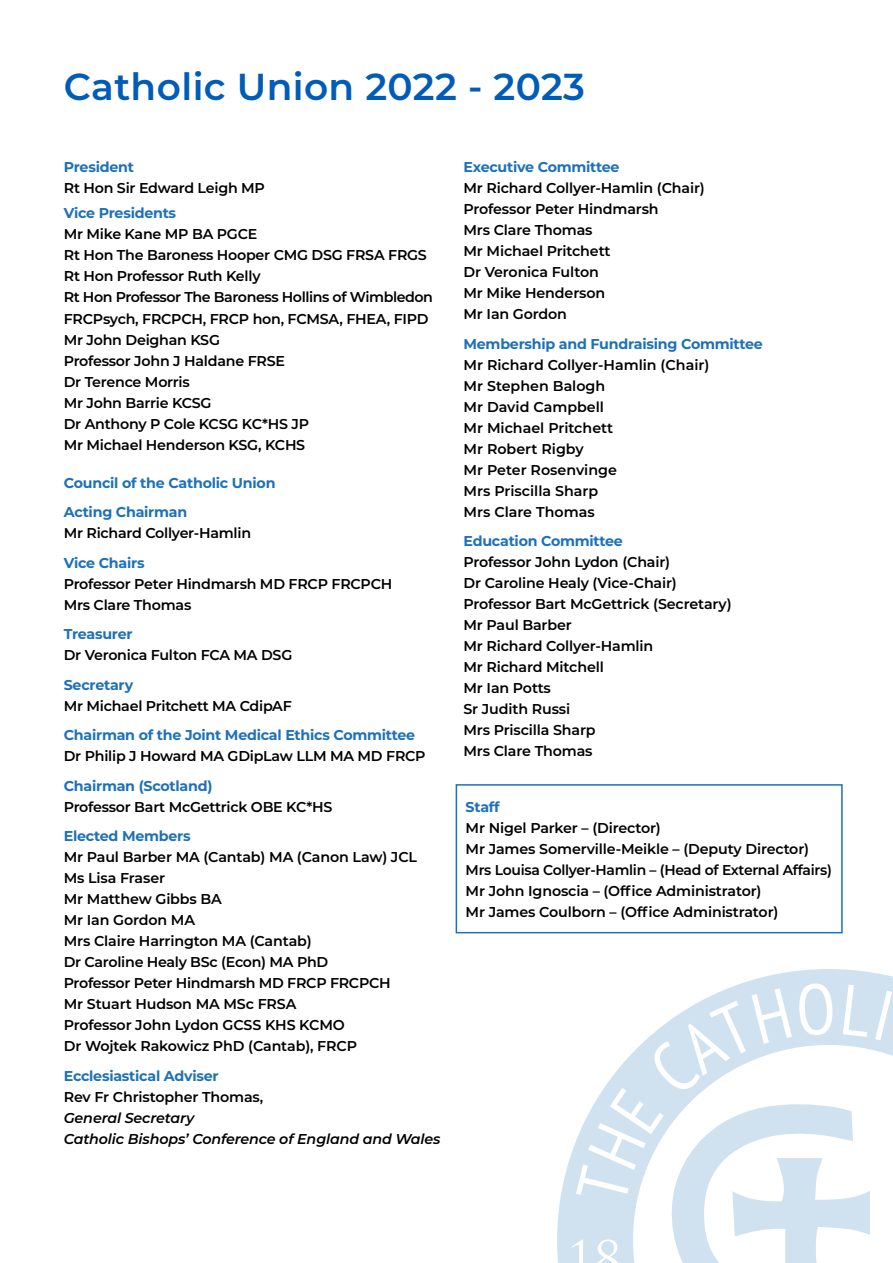
<style>
.page{position:relative;width:893px;height:1263px;background:#fff}
.page>*{position:absolute;margin:0;border:0;box-sizing:border-box;transform-origin:0 0}
.t1{font:600 37.5px "Montserrat";letter-spacing:.01em;color:#005cb9}
.t2{font:600 14.25px/21px "Montserrat";letter-spacing:-.015em;color:#000}
.t3{font:700 14.25px/29.5px "Montserrat";letter-spacing:-.015em;color:#1d71b8}
.t4{font:italic 600 14.25px/21px "Montserrat";letter-spacing:-.01em;color:#000}
</style>
<div class="page">
<svg style="left:557px;top:969px;width:336px;height:294px"></svg>
<svg style="left:572px;top:983px;width:321px;height:280px"></svg>
<div style="left:456px;top:784px;width:387px;height:149px;border:2px solid #1d71b8"></div>
<h1 class="t1" style="left:64px;top:60px;width:523px">Catholic Union 2022 - 2023</h1>
<p class="t3" style="left:64px;top:152px;width:72px">President</p>
<p class="t2" style="left:64px;top:177px;width:203px">Rt Hon Sir Edward Leigh MP</p>
<p class="t3" style="left:64px;top:198px;width:114px">Vice Presidents</p>
<p class="t2" style="left:64px;top:223px;width:371px">Mr Mike Kane MP BA PGCE<br>Rt Hon The Baroness Hooper CMG DSG FRSA FRGS<br>Rt Hon Professor Ruth Kelly<br>Rt Hon Professor The Baroness Hollins of Wimbledon<br>FRCPsych, FRCPCH, FRCP hon, FCMSA, FHEA, FIPD<br>Mr John Deighan KSG<br>Professor John J Haldane FRSE<br>Dr Terence Morris<br>Mr John Barrie KCSG<br>Dr Anthony P Cole KCSG KC*HS JP<br>Mr Michael Henderson KSG, KCHS</p>
<p class="t3" style="left:64px;top:467px;width:213px">Council of the Catholic Union<br>Acting Chairman</p>
<p class="t2" style="left:64px;top:522px;width:189px">Mr Richard Collyer-Hamlin</p>
<p class="t3" style="left:64px;top:547px;width:82px">Vice Chairs</p>
<p class="t2" style="left:64px;top:572px;width:330px">Professor Peter Hindmarsh MD FRCP FRCPCH<br>Mrs Clare Thomas</p>
<p class="t3" style="left:64px;top:618px;width:70px">Treasurer</p>
<p class="t2" style="left:64px;top:644px;width:230px">Dr Veronica Fulton FCA MA DSG</p>
<p class="t3" style="left:64px;top:669px;width:71px">Secretary</p>
<p class="t2" style="left:64px;top:694px;width:230px">Mr Michael Pritchett MA CdipAF</p>
<p class="t3" style="left:64px;top:719px;width:353px">Chairman of the Joint Medical Ethics Committee</p>
<p class="t2" style="left:64px;top:745px;width:363px">Dr Philip J Howard MA GDipLaw LLM MA MD FRCP</p>
<p class="t3" style="left:64px;top:770px;width:150px">Chairman (Scotland)</p>
<p class="t2" style="left:64px;top:795px;width:270px">Professor Bart McGettrick OBE KC*HS</p>
<p class="t3" style="left:64px;top:820px;width:128px">Elected Members</p>
<p class="t2" style="left:64px;top:846px;width:355px">Mr Paul Barber MA (Cantab) MA (Canon Law) JCL<br>Ms Lisa Fraser<br>Mr Matthew Gibbs BA<br>Mr Ian Gordon MA<br>Mrs Claire Harrington MA (Cantab)<br>Dr Caroline Healy BSc (Econ) MA PhD<br>Professor Peter Hindmarsh MD FRCP FRCPCH<br>Mr Stuart Hudson MA MSc FRSA<br>Professor John Lydon GCSS KHS KCMO<br>Dr Wojtek Rakowicz PhD (Cantab), FRCP</p>
<p class="t3" style="left:64px;top:1060px;width:156px">Ecclesiastical Adviser</p>
<p class="t2" style="left:64px;top:1085px;width:201px">Rev Fr Christopher Thomas,</p>
<p class="t4" style="left:64px;top:1106px;width:378px">General Secretary<br>Catholic Bishops’ Conference of England and Wales</p>
<p class="t3" style="left:463px;top:152px;width:158px">Executive Committee</p>
<p class="t2" style="left:463px;top:177px;width:243px">Mr Richard Collyer-Hamlin (Chair)<br>Professor Peter Hindmarsh<br>Mrs Clare Thomas<br>Mr Michael Pritchett<br>Dr Veronica Fulton<br>Mr Mike Henderson<br>Mr Ian Gordon</p>
<p class="t3" style="left:463px;top:328px;width:301px">Membership and Fundraising Committee</p>
<p class="t2" style="left:463px;top:354px;width:247px">Mr Richard Collyer-Hamlin (Chair)<br>Mr Stephen Balogh<br>Mr David Campbell<br>Mr Michael Pritchett<br>Mr Robert Rigby<br>Mr Peter Rosenvinge<br>Mrs Priscilla Sharp<br>Mrs Clare Thomas</p>
<p class="t3" style="left:463px;top:526px;width:161px">Education Committee</p>
<p class="t2" style="left:463px;top:551px;width:270px">Professor John Lydon (Chair)<br>Dr Caroline Healy (Vice-Chair)<br>Professor Bart McGettrick (Secretary)<br>Mr Paul Barber<br>Mr Richard Collyer-Hamlin<br>Mr Richard Mitchell<br>Mr Ian Potts<br>Sr Judith Russi<br>Mrs Priscilla Sharp<br>Mrs Clare Thomas</p>
<p class="t3" style="left:466px;top:791px;width:36px">Staff</p>
<p class="t2" style="left:466px;top:816px;width:368px">Mr Nigel Parker – (Director)<br>Mr James Somerville-Meikle – (Deputy Director)<br>Mrs Louisa Collyer-Hamlin – (Head of External Affairs)<br>Mr John Ignoscia – (Office Administrator)<br>Mr James Coulborn – (Office Administrator)</p>
</div>
